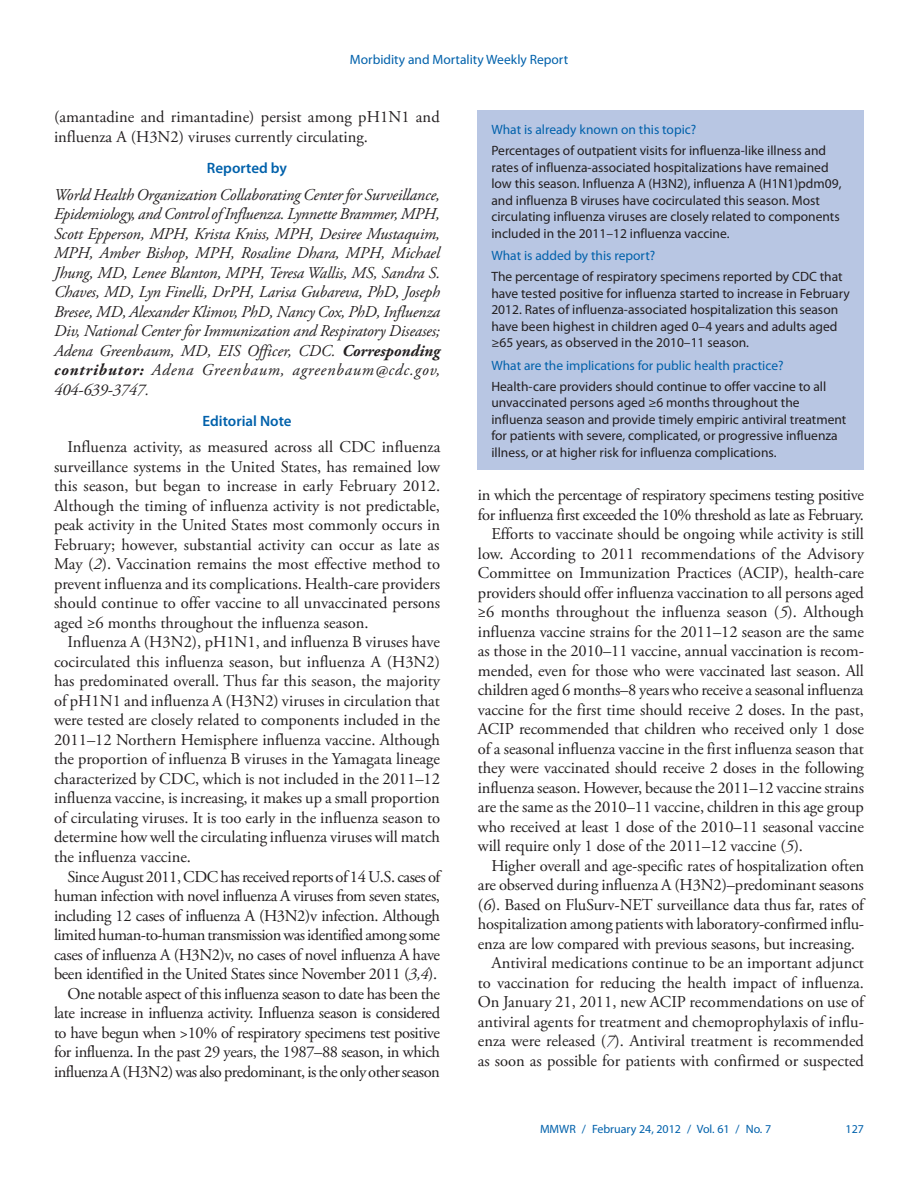
<style>
.page{position:relative;width:918px;height:1188px;background:#fff}
.page>*{position:absolute;margin:0;border:0;box-sizing:border-box;transform-origin:0 0}
.Body_Text{font:16.5px/19.5px "Adobe Garamond Pro";letter-spacing:-.005em;color:#231f20;text-align:justify}
.Reported_by_text{font:italic 16.5px/19.5px "Adobe Garamond Pro";letter-spacing:.05em;color:#231f20;text-align:justify}
.Body_Text-2{font:16.5px/19.5px "Adobe Garamond Pro";letter-spacing:-.025em;color:#231f20}
.Headline3{font:600 15px "Myriad Pro";color:#0161ab}
.FB_answer{font:13.5px/16.5px "Myriad Pro";color:#231f20}
.FB_question{font:13.5px "Myriad Pro";color:#0161ab}
.t1{font:12px "Myriad Pro";color:#0161ab}
.s1{font-weight:700}
.s2{font-style:italic}
</style>
<div class="page">
<div style="left:478px;top:110px;width:386px;height:360px;background:#b8c6e3"></div>
<p class="FB_question" style="left:350px;top:51px;width:220px">Morbidity and Mortality Weekly Report</p>
<p class="Body_Text" style="left:54px;top:108px;width:387px">(amantadine and rimantadine) persist among pH1N1 and influenza A (H3N2) viruses currently circulating.</p>
<p class="Headline3" style="left:207px;top:159px;width:82px">Reported by</p>
<p class="Reported_by_text" style="left:54px;top:185px;width:388px">World Health Organization Collaborating Center for Surveillance, Epidemiology, and Control of Influenza. Lynnette Brammer, MPH, Scott Epperson, MPH, Krista Kniss, MPH, Desiree Mustaquim, MPH, Amber Bishop, MPH, Rosaline Dhara, MPH, Michael Jhung, MD, Lenee Blanton, MPH, Teresa Wallis, MS, Sandra S.<br>Chaves, MD, Lyn Finelli, DrPH, Larisa Gubareva, PhD, Joseph Bresee, MD, Alexander Klimov, PhD, Nancy Cox, PhD, Influenza Div, National Center for Immunization and Respiratory Diseases; Adena Greenbaum, MD, EIS Officer, CDC. <span class="s1">Corresponding contributor:</span> Adena Greenbaum, agreenbaum@cdc.gov, 404-639-3747.</p>
<p class="Headline3" style="left:202px;top:412px;width:91px">Editorial Note</p>
<p class="Body_Text" style="left:54px;top:438px;width:388px;text-indent:13px">Influenza activity, as measured across all CDC influenza surveillance systems in the United States, has remained low this season, but began to increase in early February 2012.<br>Although the timing of influenza activity is not predictable, peak activity in the United States most commonly occurs in February; however, substantial activity can occur as late as May (<span class="s2">2</span>). Vaccination remains the most effective method to prevent influenza and its complications. Health-care providers should continue to offer vaccine to all unvaccinated persons aged ≥6 months throughout the influenza season.</p>
<p class="Body_Text" style="left:54px;top:633px;width:388px;text-indent:13px">Influenza A (H3N2), pH1N1, and influenza B viruses have cocirculated this influenza season, but influenza A (H3N2) has predominated overall. Thus far this season, the majority of pH1N1 and influenza A (H3N2) viruses in circulation that were tested are closely related to components included in the 2011–12 Northern Hemisphere influenza vaccine. Although the proportion of influenza B viruses in the Yamagata lineage characterized by CDC, which is not included in the 2011–12 influenza vaccine, is increasing, it makes up a small proportion of circulating viruses. It is too early in the influenza season to determine how well the circulating influenza viruses will match the influenza vaccine.</p>
<p class="Body_Text" style="left:54px;top:867px;width:388px;text-indent:13px">Since August 2011, CDC has received reports of 14 U.S. cases of human infection with novel influenza A viruses from seven states, including 12 cases of influenza A (H3N2)v infection. Although limited human-to-human transmission was identified among some cases of influenza A (H3N2)v, no cases of novel influenza A have been identified in the United States since November 2011 (<span class="s2">3,4</span>).</p>
<p class="Body_Text" style="left:54px;top:984px;width:388px;text-indent:13px">One notable aspect of this influenza season to date has been the late increase in influenza activity. Influenza season is considered to have begun when &gt;10% of respiratory specimens test positive for influenza. In the past 29 years, the 1987–88 season, in which influenza A (H3N2) was also predominant, is the only other season</p>
<p class="FB_question" style="left:491px;top:121px;width:206px">What is already known on this topic?</p>
<p class="FB_answer" style="left:491px;top:142px;width:352px">Percentages of outpatient visits for influenza-like illness and rates of influenza-associated hospitalizations have remained low this season. Influenza A (H3N2), influenza A (H1N1)pdm09, and influenza B viruses have cocirculated this season. Most circulating influenza viruses are closely related to components included in the 2011–12 influenza vaccine.</p>
<p class="FB_question" style="left:491px;top:247px;width:165px">What is added by this report?</p>
<p class="FB_answer" style="left:491px;top:268px;width:360px">The percentage of respiratory specimens reported by CDC that have tested positive for influenza started to increase in February 2012. Rates of influenza-associated hospitalization this season have been highest in children aged 0–4 years and adults aged ≥65 years, as observed in the 2010–11 season.</p>
<p class="FB_question" style="left:491px;top:357px;width:294px">What are the implications for public health practice?</p>
<p class="FB_answer" style="left:491px;top:378px;width:356px">Health-care providers should continue to offer vaccine to all unvaccinated persons aged ≥6 months throughout the influenza season and provide timely empiric antiviral treatment for patients with severe, complicated, or progressive influenza illness, or at higher risk for influenza complications.</p>
<p class="Body_Text-2" style="left:478px;top:486px;width:388px">in which the percentage of respiratory specimens testing positive for influenza first exceeded the 10% threshold as late as February.</p>
<p class="Body_Text" style="left:478px;top:525px;width:388px;text-indent:13px">Efforts to vaccinate should be ongoing while activity is still low. According to 2011 recommendations of the Advisory Committee on Immunization Practices (ACIP), health-care providers should offer influenza vaccination to all persons aged ≥6 months throughout the influenza season (<span class="s2">5</span>). Although influenza vaccine strains for the 2011–12 season are the same as those in the 2010–11 vaccine, annual vaccination is recom&shy;mended, even for those who were vaccinated last season. All children aged 6 months–8 years who receive a seasonal influenza vaccine for the first time should receive 2 doses. In the past, ACIP recommended that children who received only 1 dose of a seasonal influenza vaccine in the first influenza season that they were vaccinated should receive 2 doses in the following influenza season. However, because the 2011–12 vaccine strains are the same as the 2010–11 vaccine, children in this age group who received at least 1 dose of the 2010–11 seasonal vaccine will require only 1 dose of the 2011–12 vaccine (<span class="s2">5</span>).</p>
<p class="Body_Text" style="left:478px;top:856px;width:388px;text-indent:13px">Higher overall and age-specific rates of hospitalization often are observed during influenza A (H3N2)–predominant seasons (<span class="s2">6</span>). Based on FluSurv-NET surveillance data thus far, rates of hospitalization among patients with laboratory-confirmed influ&shy;enza are low compared with previous seasons, but increasing.</p>
<p class="Body_Text" style="left:478px;top:954px;width:388px;text-indent:13px">Antiviral medications continue to be an important adjunct to vaccination for reducing the health impact of influenza.<br>On January 21, 2011, new ACIP recommendations on use of antiviral agents for treatment and chemoprophylaxis of influ&shy;enza were released (<span class="s2">7</span>). Antiviral treatment is recommended as soon as possible for patients with confirmed or suspected</p>
<p class="t1" style="left:540px;top:1121px;width:233px">MMWR / February 24, 2012 / Vol. 61 / No. 7</p>
<p class="t1" style="left:846px;top:1121px;width:20px">127</p>
</div>
